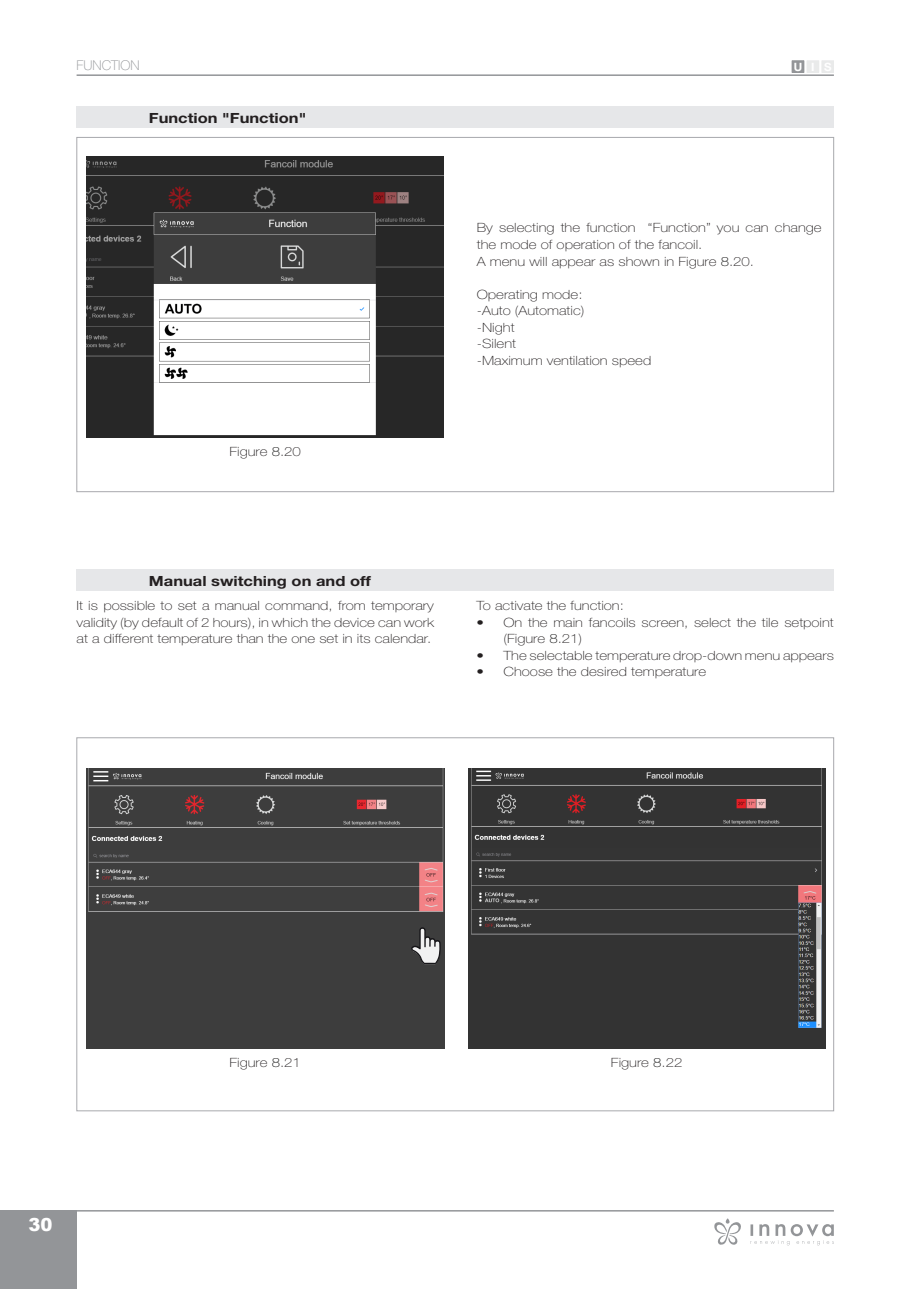
<style>
.page{position:relative;width:919px;height:1289px;background:#fff}
.page>*{position:absolute;margin:0;border:0;box-sizing:border-box;transform-origin:0 0}
.t1{font:900 18px "Arial";color:#fff}
.H3_-_Titoli_paragraf{font:700 14.1px "Helvetica Neue LT Std";color:#231f20;scale:1.18 1}
.t2{font:100 13.5px "Helvetica Neue LT Std";color:#939598}
.Testo{font:100 12.75px/16.5px "Helvetica Neue LT Std";color:#231f20;text-align:justify;scale:1.18 1}
.Testo_-_1_colonna{font:100 12.75px/16.5px "Helvetica Neue LT Std";color:#231f20;scale:1.18 1}
.Rientro_Test_Mono{font:100 12.75px "Helvetica Neue LT Std";color:#231f20;scale:1.18 1}
.t3{font:700 11.4px "Helvetica Neue LT Std";color:#fff}
.s1{color:#000}
</style>
<div class="page">
<hr style="left:77px;top:1209px;width:756px;height:2px;background:#939598">
<div style="left:0;top:1209px;width:77px;height:79px;background:#939598"></div>
<hr style="left:77px;top:74px;width:756px;height:2px;background:#939598">
<div style="left:821px;top:61px;width:12px;height:11px;background:#e9eaea"></div>
<div style="left:807px;top:61px;width:11px;height:11px;background:#e9eaea"></div>
<div style="left:792px;top:61px;width:11px;height:11px;background:#939598"></div>
<div style="left:791px;top:60px;width:13px;height:13px;border:1px solid #939598"></div>
<div style="left:77px;top:106px;width:756px;height:22px;background:#e6e7e9"></div>
<div style="left:77px;top:569px;width:756px;height:21px;background:#e6e7e9"></div>
<img style="left:86px;top:156px;width:358px;height:281px">
<img style="left:86px;top:768px;width:358px;height:280px">
<svg style="left:411px;top:927px;width:29px;height:37px"></svg>
<img style="left:469px;top:768px;width:356px;height:280px">
<svg style="left:750px;top:1224px;width:83px;height:21px"></svg>
<svg style="left:714px;top:1218px;width:27px;height:27px"></svg>
<p class="t2" style="left:77px;top:57px;width:65px">FUNCTION</p>
<p class="t3" style="left:793px;top:60px;width:39px">UIS</p>
<p class="H3_-_Titoli_paragraf" style="left:149px;top:110px;width:135px">Function "Function"</p>
<p class="Rientro_Test_Mono" style="left:229px;top:443px;width:62px">Figure <span class="s1">8</span>.20</p>
<p class="H3_-_Titoli_paragraf" style="left:149px;top:572px;width:190px">Manual switching on and off</p>
<p class="Testo_-_1_colonna" style="left:477px;top:220px;width:294px">By selecting the function “Function” you can change the mode of operation of the fancoil.</p>
<p class="Testo_-_1_colonna" style="left:477px;top:253px;width:236px">A menu will appear as shown in Figure <span class="s1">8</span>.20.</p>
<p class="Testo_-_1_colonna" style="left:477px;top:286px;width:91px">Operating mode:</p>
<p class="Testo_-_1_colonna" style="left:477px;top:302px;width:93px">-Auto (Automatic)</p>
<p class="Testo_-_1_colonna" style="left:477px;top:319px;width:33px">-Night</p>
<p class="Testo_-_1_colonna" style="left:477px;top:335px;width:35px">-Silent</p>
<p class="Testo_-_1_colonna" style="left:477px;top:352px;width:149px">-Maximum ventilation speed</p>
<p class="Testo" style="left:77px;top:597px;width:304px">It is possible to set a manual command, from temporary validity (by default of 2 hours), in which the device can work at a different temperature than the one set in its calendar.</p>
<p class="Testo" style="left:476px;top:597px;width:126px">To activate the function:</p>
<p class="Testo" style="left:503px;top:614px;width:281px;text-indent:-27px">• On the main fancoils screen, select the tile setpoint (Figure <span class="s1">8</span>.21)</p>
<p class="Testo" style="left:476px;top:647px;width:304px">• The selectable temperature drop-down menu appears</p>
<p class="Testo" style="left:476px;top:663px;width:196px">• Choose the desired temperature</p>
<h1 class="t1" style="left:28px;top:1211px;width:26px">30</h1>
<p class="Rientro_Test_Mono" style="left:229px;top:1055px;width:62px">Figure <span class="s1">8</span>.21</p>
<p class="Rientro_Test_Mono" style="left:611px;top:1055px;width:62px">Figure <span class="s1">8</span>.22</p>
</div>
